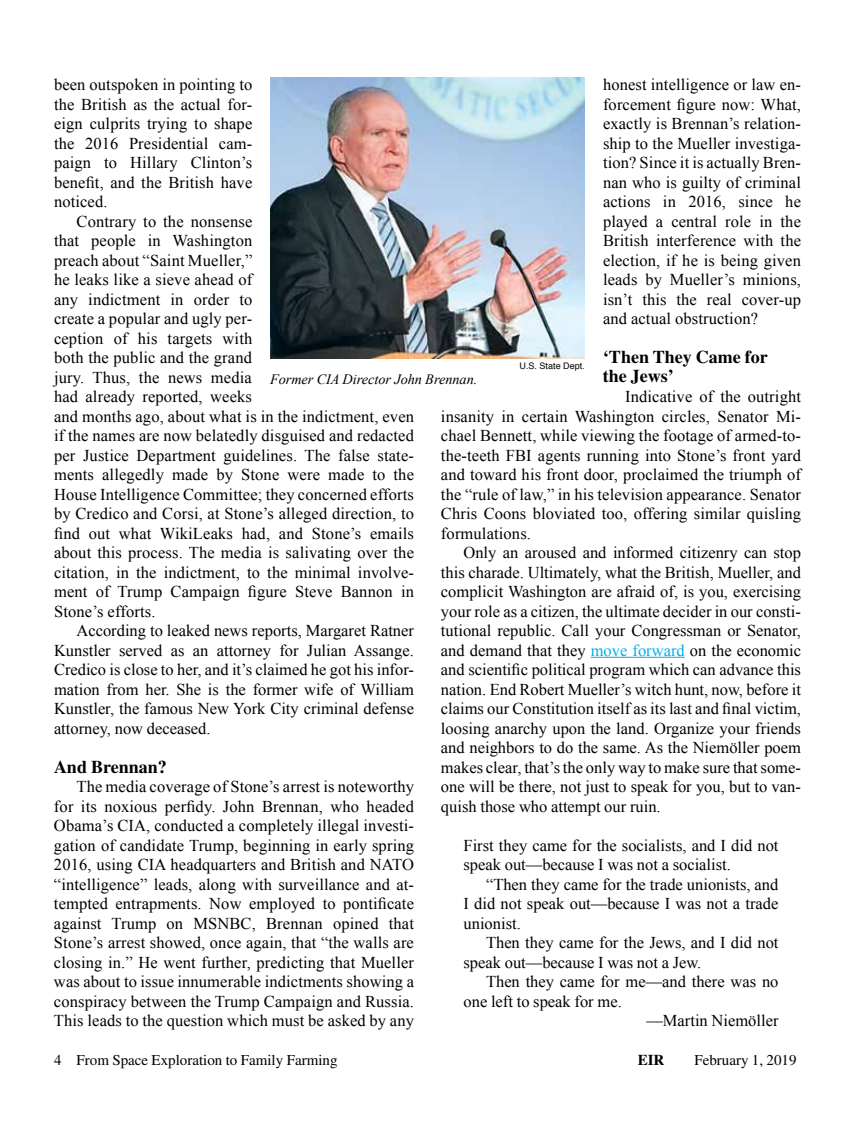
<style>
.page{position:relative;width:864px;height:1134px;background:#fff}
.page>*{position:absolute;margin:0;border:0;box-sizing:border-box;transform-origin:0 0}
.t1{font:700 18px/19.5px "Times";color:#000}
.t2{font:16.5px/19.5px "Times New Roman";letter-spacing:.01em;color:#000;text-align:justify}
.t3{font:15px "Times";color:#000}
.t4{font:700 15px "Times";color:#000}
.t5{font:italic 14.25px "Times New Roman";color:#000}
.t6{font:9px "Helvetica";color:#000}
.s1{color:#00aeef}
</style>
<div class="page">
<hr style="left:591px;top:657px;width:94px;height:1px;background:#00aeef">
<img style="left:270px;top:77px;width:315px;height:281px">
<p class="t2" style="left:54px;top:74px;width:200px">been outspoken in pointing to the British as the actual for&shy;eign culprits trying to shape the 2016 Presidential cam&shy;paign to Hillary Clinton’s benefit, and the British have noticed.</p>
<p class="t2" style="left:54px;top:211px;width:362px;text-align:left;text-indent:23px">Contrary to the nonsense<br>that people in Washington<br>preach about “Saint Mueller,”<br>he leaks like a sieve ahead of<br>any indictment in order to<br>create a popular and ugly per-<br>ception of his targets with<br>both the public and the grand<br>jury. Thus, the news media<br>had already reported, weeks<br>and months ago, about what is in the indictment, even if the names are now belatedly disguised and redacted per Justice Department guidelines. The false state&shy;ments allegedly made by Stone were made to the House Intelligence Committee; they concerned efforts by Credico and Corsi, at Stone’s alleged direction, to find out what WikiLeaks had, and Stone’s emails about this process. The media is salivating over the citation, in the indictment, to the minimal involve&shy;ment of Trump Campaign figure Steve Bannon in Stone’s efforts.</p>
<p class="t2" style="left:54px;top:621px;width:362px;text-indent:23px">According to leaked news reports, Margaret Ratner Kunstler served as an attorney for Julian Assange.<br>Credico is close to her, and it’s claimed he got his infor&shy;mation from her. She is the former wife of William Kunstler, the famous New York City criminal defense attorney, now deceased.</p>
<p class="t1" style="left:54px;top:756px;width:114px">And Brennan?</p>
<p class="t2" style="left:54px;top:776px;width:362px;text-indent:23px">The media coverage of Stone’s arrest is noteworthy for its noxious perfidy. John Brennan, who headed Obama’s CIA, conducted a completely illegal investi&shy;gation of candidate Trump, beginning in early spring 2016, using CIA headquarters and British and NATO “intelligence” leads, along with surveillance and at&shy;tempted entrapments. Now employed to pontificate against Trump on MSNBC, Brennan opined that Stone’s arrest showed, once again, that “the walls are closing in.” He went further, predicting that Mueller was about to issue innumerable indictments showing a conspiracy between the Trump Campaign and Russia.<br>This leads to the question which must be asked by any</p>
<p class="t2" style="left:603px;top:74px;width:200px">honest intelligence or law en&shy;forcement figure now: What, exactly is Brennan’s relation&shy;ship to the Mueller investiga&shy;tion? Since it is actually Bren&shy;nan who is guilty of criminal actions in 2016, since he played a central role in the British interference with the election, if he is being given leads by Mueller’s minions, isn’t this the real cover-up and actual obstruction?</p>
<p class="t1" style="left:603px;top:347px;width:167px">‘Then They Came for the Jews’</p>
<p class="t2" style="left:441px;top:386px;width:362px;text-indent:184px">Indicative of the outright insanity in certain Washington circles, Senator Mi&shy;chael Bennett, while viewing the footage of armed-to&shy;the-teeth FBI agents running into Stone’s front yard and toward his front door, proclaimed the triumph of the “rule of law,” in his television appearance. Senator Chris Coons bloviated too, offering similar quisling formulations.</p>
<p class="t2" style="left:441px;top:542px;width:362px;text-indent:23px">Only an aroused and informed citizenry can stop this charade. Ultimately, what the British, Mueller, and complicit Washington are afraid of, is you, exercising your role as a citizen, the ultimate decider in our consti&shy;tutional republic. Call your Congressman or Senator, and demand that they <span class="s1">move forward</span> on the economic and scientific political program which can advance this nation. End Robert Mueller’s witch hunt, now, before it claims our Constitution itself as its last and final victim, loosing anarchy upon the land. Organize your friends and neighbors to do the same. As the Niemöller poem makes clear, that’s the only way to make sure that some&shy;one will be there, not just to speak for you, but to van&shy;quish those who attempt our ruin.</p>
<p class="t2" style="left:464px;top:835px;width:317px">First they came for the socialists, and I did not speak out—because I was not a socialist.</p>
<p class="t2" style="left:464px;top:874px;width:316px;text-indent:23px">“Then they came for the trade unionists, and I did not speak out—because I was not a trade unionist.</p>
<p class="t2" style="left:464px;top:933px;width:317px;text-indent:23px">Then they came for the Jews, and I did not speak out—because I was not a Jew.</p>
<p class="t2" style="left:486px;top:972px;width:294px">Then they came for me—and there was no</p>
<p class="t2" style="left:464px;top:991px;width:160px">one left to speak for me.</p>
<p class="t2" style="left:646px;top:1011px;width:134px">—Martin Niemöller</p>
<p class="t6" style="left:520px;top:359px;width:67px">U.S. State Dept.</p>
<p class="t5" style="left:270px;top:370px;width:209px">Former CIA Director John Brennan.</p>
<p class="t3" style="left:54px;top:1052px;width:285px">4 From Space Exploration to Family Farming</p>
<p class="t4" style="left:638px;top:1051px;width:28px">EIR</p>
<p class="t3" style="left:694px;top:1052px;width:104px">February 1, 2019</p>
</div>
